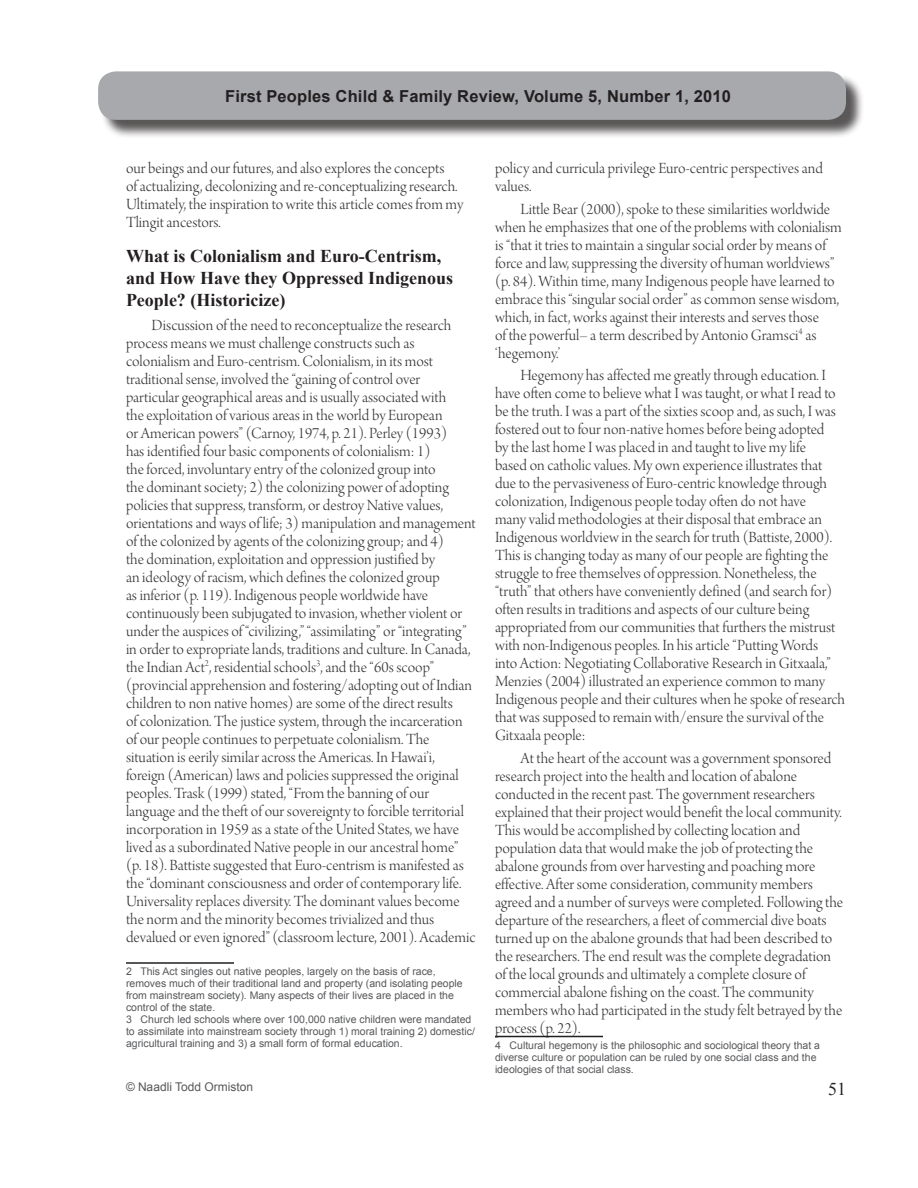
<style>
.page{position:relative;width:918px;height:1188px;background:#fff}
.page>*{position:absolute;margin:0;border:0;box-sizing:border-box;transform-origin:0 0}
.Bold_Heading{font:700 18px/21.6px "Times New Roman";color:#231f20}
.t1{font:18px "Times New Roman";color:#231f20}
.Body_Text{font:16.5px/18px "Arno Pro Light Display";color:#383839}
.footnote_text{font:16.5px/18px "Arno Pro Light Display";color:#383839}
.t2{font:700 16.5px "Arial";letter-spacing:.01em;color:#231f20}
.Copyright_Text{font:12px "Arial";color:#57585a}
.footnote_text-2{font:10.5px/12px "Arial";color:#57585a}
</style>
<div class="page">
<div style="left:100px;top:74px;width:764px;height:64px;background:#231f20;opacity:.75"></div>
<div style="left:98px;top:71px;width:748px;height:49px;background:#a8a9ad;border-radius:18px"></div>
<hr style="left:126px;top:962px;width:108px;height:2px;background:#231f20">
<hr style="left:495px;top:1036px;width:108px;height:1px;background:#231f20">
<p class="t2" style="left:225px;top:85px;width:508px">First Peoples Child &amp; Family Review, Volume 5, Number 1, 2010</p>
<p class="Body_Text" style="left:126px;top:161px;width:339px">our beings and our futures, and also explores the concepts<br>of actualizing, decolonizing and re-conceptualizing research.<br>Ultimately, the inspiration to write this article comes from my Tlingit ancestors.</p>
<p class="Bold_Heading" style="left:126px;top:245px;width:329px">What is Colonialism and Euro-Centrism, and How Have they Oppressed Indigenous<br>People? (Historicize)</p>
<p class="Body_Text" style="left:126px;top:317px;width:351px;text-indent:26px">Discussion of the need to reconceptualize the research process means we must challenge constructs such as colonialism and Euro-centrism. Colonialism, in its most traditional sense, involved the “gaining of control over particular geographical areas and is usually associated with<br>the exploitation of various areas in the world by European<br>or American powers” (Carnoy, 1974, p. 21). Perley (1993)<br>has identified four basic components of colonialism: 1)<br>the forced, involuntary entry of the colonized group into<br>the dominant society; 2) the colonizing power of adopting policies that suppress, transform, or destroy Native values, orientations and ways of life; 3) manipulation and management of the colonized by agents of the colonizing group; and 4)<br>the domination, exploitation and oppression justified by<br>an ideology of racism, which defines the colonized group<br>as inferior (p. 119). Indigenous people worldwide have continuously been subjugated to invasion, whether violent or under the auspices of “civilizing,” “assimilating” or “integrating” in order to expropriate lands, traditions and culture. In Canada, the Indian Act<sup>2</sup>, residential schools<sup>3</sup>, and the “60s scoop” (provincial apprehension and fostering/adopting out of Indian children to non native homes) are some of the direct results<br>of colonization. The justice system, through the incarceration of our people continues to perpetuate colonialism. The situation is eerily similar across the Americas. In Hawai’i, foreign (American) laws and policies suppressed the original peoples. Trask (1999) stated, “From the banning of our language and the theft of our sovereignty to forcible territorial incorporation in 1959 as a state of the United States, we have lived as a subordinated Native people in our ancestral home” (p. 18). Battiste suggested that Euro-centrism is manifested as the “dominant consciousness and order of contemporary life.<br>Universality replaces diversity. The dominant values become the norm and the minority becomes trivialized and thus devalued or even ignored” (classroom lecture, 2001). Academic</p>
<p class="footnote_text-2" style="left:126px;top:965px;width:338px">2 This Act singles out native peoples, largely on the basis of race, removes much of their traditional land and property (and isolating people from mainstream society). Many aspects of their lives are placed in the control of the state.</p>
<p class="footnote_text-2" style="left:126px;top:1013px;width:350px">3 Church led schools where over 100,000 native children were mandated to assimilate into mainstream society through 1) moral training 2) domestic/ agricultural training and 3) a small form of formal education.</p>
<p class="Copyright_Text" style="left:126px;top:1079px;width:129px">© Naadli Todd Ormiston</p>
<p class="footnote_text" style="left:495px;top:161px;width:329px">policy and curricula privilege Euro-centric perspectives and values.</p>
<p class="Body_Text" style="left:495px;top:201px;width:348px;text-indent:26px">Little Bear (2000), spoke to these similarities worldwide when he emphasizes that one of the problems with colonialism is “that it tries to maintain a singular social order by means of force and law, suppressing the diversity of human worldviews” (p. 84). Within time, many Indigenous people have learned to embrace this “singular social order” as common sense wisdom, which, in fact, works against their interests and serves those<br>of the powerful– a term described by Antonio Gramsci<sup>4</sup> as ‘hegemony.’</p>
<p class="Body_Text" style="left:495px;top:368px;width:352px;text-indent:26px">Hegemony has affected me greatly through education. I have often come to believe what I was taught, or what I read to be the truth. I was a part of the sixties scoop and, as such, I was fostered out to four non-native homes before being adopted<br>by the last home I was placed in and taught to live my life<br>based on catholic values. My own experience illustrates that due to the pervasiveness of Euro-centric knowledge through colonization, Indigenous people today often do not have<br>many valid methodologies at their disposal that embrace an Indigenous worldview in the search for truth (Battiste, 2000).<br>This is changing today as many of our people are fighting the struggle to free themselves of oppression. Nonetheless, the “truth” that others have conveniently defined (and search for) often results in traditions and aspects of our culture being appropriated from our communities that furthers the mistrust with non-Indigenous peoples. In his article “Putting Words<br>into Action: Negotiating Collaborative Research in Gitxaala,” Menzies (2004) illustrated an experience common to many Indigenous people and their cultures when he spoke of research that was supposed to remain with/ensure the survival of the Gitxaala people:</p>
<p class="Body_Text" style="left:495px;top:750px;width:350px;text-indent:26px">At the heart of the account was a government sponsored research project into the health and location of abalone conducted in the recent past. The government researchers explained that their project would benefit the local community.<br>This would be accomplished by collecting location and population data that would make the job of protecting the abalone grounds from over harvesting and poaching more effective. After some consideration, community members agreed and a number of surveys were completed. Following the departure of the researchers, a fleet of commercial dive boats turned up on the abalone grounds that had been described to the researchers. The end result was the complete degradation of the local grounds and ultimately a complete closure of commercial abalone fishing on the coast. The community members who had participated in the study felt betrayed by the process (p. 22).</p>
<p class="footnote_text-2" style="left:495px;top:1039px;width:327px">4 Cultural hegemony is the philosophic and sociological theory that a diverse culture or population can be ruled by one social class and the ideologies of that social class.</p>
<p class="t1" style="left:828px;top:1077px;width:19px">51</p>
</div>
